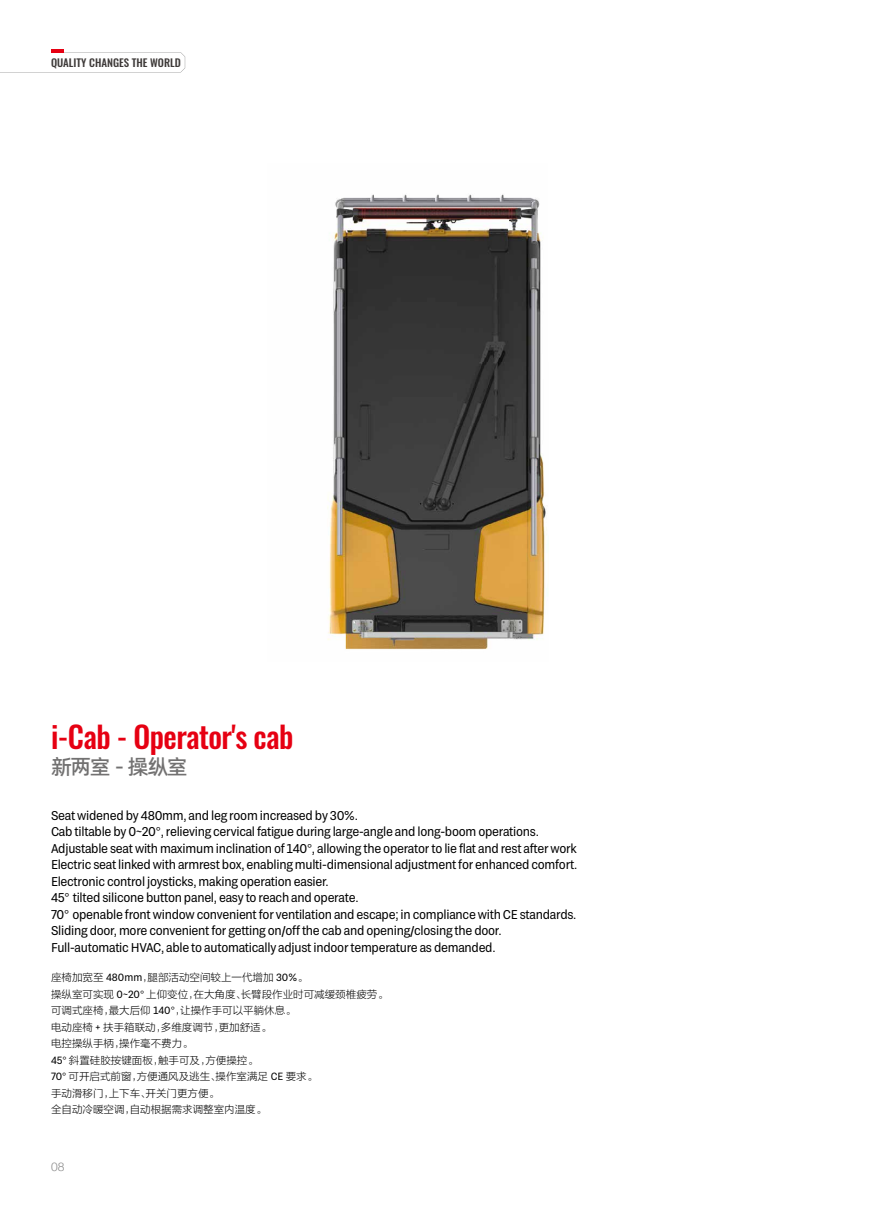
<style>
.page{position:relative;width:893px;height:1212px;background:#fff}
.page>*{position:absolute;margin:0;border:0;box-sizing:border-box;transform-origin:0 0}
.t1{font:500 30px "Oswald";letter-spacing:-.02em;color:#e60012}
.t2{font:21px "Alibaba Pu Hui Ti 2 65 Medium";letter-spacing:-.075em;color:#727171}
.t3{font:12.75px/16.5px "TRY Grtsk Exa";letter-spacing:-.02em;color:#000}
.t4{font:300 12px "Helvetica Neue";color:#898989}
.t5{font:500 10.65px "Oswald";color:#3e3a39}
.t6{font:10.5px/16.5px "FZLTKHK GBK1 0";color:#000}
.s1{font-family:"Helvetica Neue"}
.s2{font-family:"TRY Grtsk Exa"}
</style>
<div class="page">
<svg style="left:51px;top:49px;width:134px;height:23px"></svg>
<img style="left:327px;top:194px;width:219px;height:456px">
<p class="t5" style="left:51px;top:53px;width:131px">QUALITY CHANGES THE WORLD</p>
<h1 class="t1" style="left:51px;top:710px;width:244px">i-Cab - Operator's cab</h1>
<h2 class="t2" style="left:51px;top:750px;width:138px">新两室 - 操纵室</h2>
<p class="t3" style="left:51px;top:806px;width:528px">Seat widened by 480mm, and leg room increased by 30%.<br>Cab tiltable by 0~20<span class="s1">°</span>, relieving cervical fatigue during large-angle and long-boom operations.<br>Adjustable seat with maximum inclination of 140<span class="s1">°</span>, allowing the operator to lie flat and rest after work Electric seat linked with armrest box, enabling multi-dimensional adjustment for enhanced comfort.<br>Electronic control joysticks, making operation easier.<br>45<span class="s1">°</span> tilted silicone button panel, easy to reach and operate.<br>70<span class="s1">°</span> openable front window convenient for ventilation and escape; in compliance with CE standards.<br>Sliding door, more convenient for getting on/off the cab and opening/closing the door.<br>Full-automatic HVAC, able to automatically adjust indoor temperature as demanded.</p>
<p class="t6" style="left:51px;top:970px;width:338px">座椅加宽至 <span class="s2">480mm</span>，腿部活动空间较上一代增加 <span class="s2">30%</span>。<br>操纵室可实现 <span class="s2">0~20</span><span class="s1">°</span> 上仰变位，在大角度、长臂段作业时可减缓颈椎疲劳。可调式座椅，最大后仰 <span class="s2">140</span><span class="s1">°</span>，让操作手可以平躺休息。<br>电动座椅 <span class="s2">+</span> 扶手箱联动，多维度调节，更加舒适。<br>电控操纵手柄，操作毫不费力。<br><span class="s2">45</span><span class="s1">°</span> 斜置硅胶按键面板，触手可及，方便操控。<br><span class="s2">70</span><span class="s1">°</span> 可开启式前窗，方便通风及逃生、操作室满足 <span class="s2">CE</span> 要求。<br>手动滑移门，上下车、开关门更方便。<br>全自动冷暖空调，自动根据需求调整室内温度。</p>
<p class="t4" style="left:51px;top:1157px;width:15px">08</p>
</div>
